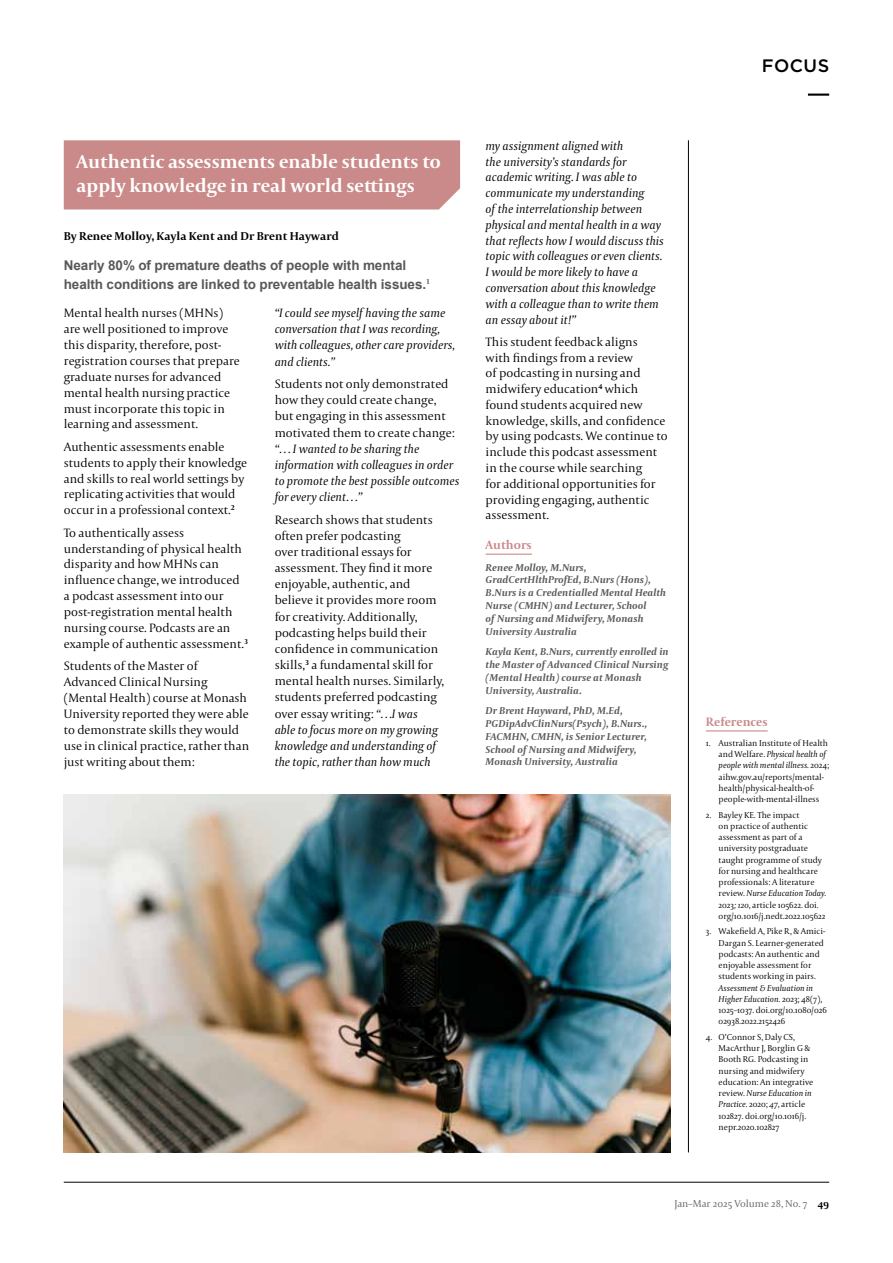
<style>
.page{position:relative;width:893px;height:1263px;background:#fff}
.page>*{position:absolute;margin:0;border:0;box-sizing:border-box;transform-origin:0 0}
.t1{font:700 19.5px/24.2px "Capitolium 2";letter-spacing:.005em;color:#fff}
.t2{font:500 18px "Gotham";letter-spacing:.025em;color:#000}
.t3{font:700 13.5px/18.1px "Arial";letter-spacing:-.005em;color:#58595b}
.t4{font:300 12.75px/15.9px "Capitolium 2";color:#000}
.t5{font:italic 12.75px/15.8px "Capitolium 2";color:#000}
.t6{font:700 12.75px "Capitolium 2";color:#ca8a8a}
.t7{font:700 12px "Capitolium 2";letter-spacing:.005em;color:#000}
.t8{font:italic 700 10.5px/12.8px "Capitolium 2";letter-spacing:.01em;color:#58595b}
.t9{font:10.5px "Capitolium 2";color:#6d6e71}
.t10{font:300 9px/11.2px "Capitolium 2";color:#000}
.s1{font-weight:400;font-style:italic}
.s2{font-weight:700;color:#000}
</style>
<div class="page">
<div style="left:64px;top:140px;width:396px;height:69px;background:#ca8a8a"></div>
<hr style="left:486px;top:554px;width:46px;height:1px;background:#ca8a8a">
<img style="left:64px;top:794px;width:607px;height:358px">
<hr style="left:706px;top:730px;width:62px;height:1px;background:#ca8a8a">
<hr style="left:688px;top:140px;width:1px;height:1012px;background:#000">
<hr style="left:808px;top:94px;width:21px;height:2px;background:#000">
<hr style="left:64px;top:1182px;width:765px;height:1px;background:#000">
<h2 class="t2" style="left:762px;top:54px;width:69px">FOCUS</h2>
<h1 class="t1" style="left:77px;top:148px;width:366px">Authentic assessments enable students to apply knowledge in real world settings</h1>
<p class="t7" style="left:64px;top:228px;width:277px">By Renee Molloy, Kayla Kent and Dr Brent Hayward</p>
<p class="t3" style="left:64px;top:257px;width:368px">Nearly 80% of premature deaths of people with mental health conditions are linked to preventable health issues.<sup>1</sup></p>
<p class="t4" style="left:64px;top:305px;width:178px">Mental health nurses (MHNs) are well positioned to improve this disparity, therefore, post&shy;registration courses that prepare graduate nurses for advanced mental health nursing practice must incorporate this topic in learning and assessment.</p>
<p class="t4" style="left:64px;top:438px;width:185px">Authentic assessments enable students to apply their knowledge and skills to real world settings by replicating activities that would occur in a professional context.<sup>2</sup></p>
<p class="t4" style="left:64px;top:524px;width:186px">To authentically assess understanding of physical health disparity and how MHNs can influence change, we introduced a podcast assessment into our post-registration mental health nursing course. Podcasts are an example of authentic assessment.<sup>3</sup></p>
<p class="t4" style="left:64px;top:658px;width:187px">Students of the Master of<br>Advanced Clinical Nursing (Mental Health) course at Monash<br>University reported they were able to demonstrate skills they would use in clinical practice, rather than just writing about them:</p>
<p class="t5" style="left:275px;top:305px;width:182px;line-height:16.2px">“I could see myself having the same conversation that I was recording, with colleagues, other care providers, and clients.”</p>
<p class="t4" style="left:275px;top:375px;width:181px">Students not only demonstrated how they could create change, but engaging in this assessment motivated them to create change:</p>
<p class="t5" style="left:275px;top:440px;width:186px;line-height:16.2px">“… I wanted to be sharing the information with colleagues in order to promote the best possible outcomes for every client…”</p>
<p class="t4" style="left:275px;top:511px;width:171px">Research shows that students often prefer podcasting<br>over traditional essays for assessment. They find it more enjoyable, authentic, and believe it provides more room for creativity. Additionally, podcasting helps build their confidence in communication skills,<sup>3</sup> a fundamental skill for mental health nurses. Similarly, students preferred podcasting over essay writing: <span class="s1">“…I was<br>able to focus more on my growing knowledge and understanding of the topic, rather than how much</span></p>
<p class="t5" style="left:486px;top:137px;width:180px">my assignment aligned with<br>the university’s standards for academic writing. I was able to communicate my understanding<br>of the interrelationship between physical and mental health in a way that reflects how I would discuss this topic with colleagues or even clients.<br>I would be more likely to have a conversation about this knowledge with a colleague than to write them an essay about it!”</p>
<p class="t4" style="left:486px;top:333px;width:184px">This student feedback aligns<br>with findings from a review<br>of podcasting in nursing and midwifery education<sup>4</sup> which found students acquired new knowledge, skills, and confidence by using podcasts. We continue to include this podcast assessment in the course while searching<br>for additional opportunities for providing engaging, authentic assessment.</p>
<p class="t6" style="left:486px;top:537px;width:48px">Authors</p>
<p class="t8" style="left:486px;top:560px;width:182px">Renee Molloy, M.Nurs,<br>GradCertHlthProfEd, B.Nurs (Hons),<br>B.Nurs is a Credentialled Mental Health<br>Nurse (CMHN) and Lecturer, School<br>of Nursing and Midwifery, Monash<br>University Australia</p>
<p class="t8" style="left:486px;top:645px;width:185px">Kayla Kent, B.Nurs, currently enrolled in the Master of Advanced Clinical Nursing (Mental Health) course at Monash University, Australia.</p>
<p class="t8" style="left:486px;top:704px;width:163px">Dr Brent Hayward, PhD, M.Ed,<br>PGDipAdvClinNurs(Psych), B.Nurs.,<br>FACMHN, CMHN, is Senior Lecturer,<br>School of Nursing and Midwifery,<br>Monash University, Australia</p>
<p class="t6" style="left:706px;top:713px;width:63px">References</p>
<p class="t10" style="left:719px;top:737px;width:112px;text-indent:-13px">1. Australian Institute of Health and Welfare. <span class="s1">Physical health of people with mental illness.</span> 2024; aihw.gov.au/reports/mental&shy;health/physical-health-of&shy;people-with-mental-illness</p>
<p class="t10" style="left:719px;top:809px;width:109px;text-indent:-13px">2. Bayley KE. The impact<br>on practice of authentic assessment as part of a university postgraduate taught programme of study for nursing and healthcare professionals: A literature review. <span class="s1">Nurse Education Today.<br></span>2023<span class="s1">; 120</span>, article 105622. doi. org/10.1016/j.nedt.2022.105622</p>
<p class="t10" style="left:719px;top:925px;width:108px;text-indent:-13px">3. Wakefield A, Pike R, &amp; Amici-<br>Dargan S. Learner-generated podcasts: An authentic and enjoyable assessment for students working in pairs.</p>
<p class="t10" style="left:719px;top:982px;width:110px"><span class="s1">Assessment &amp; Evaluation in<br>Higher Education</span>. 2023; 48(7),<br>1025–1037. doi.org/10.1080/026<br>02938.2022.2152426</p>
<p class="t10" style="left:719px;top:1031px;width:96px;text-indent:-13px">4. O’Connor S, Daly CS,<br>MacArthur J, Borglin G &amp;<br>Booth RG. Podcasting in nursing and midwifery education: An integrative review. <span class="s1">Nurse Education in<br>Practice.</span> 2020; <span class="s1">47</span>, article<br>102827. doi.org/10.1016/j. nepr.2020.102827</p>
<p class="t9" style="left:674px;top:1196px;width:156px">Jan–Mar 2025 Volume 28, No. 7 <span class="s2">49</span></p>
</div>
